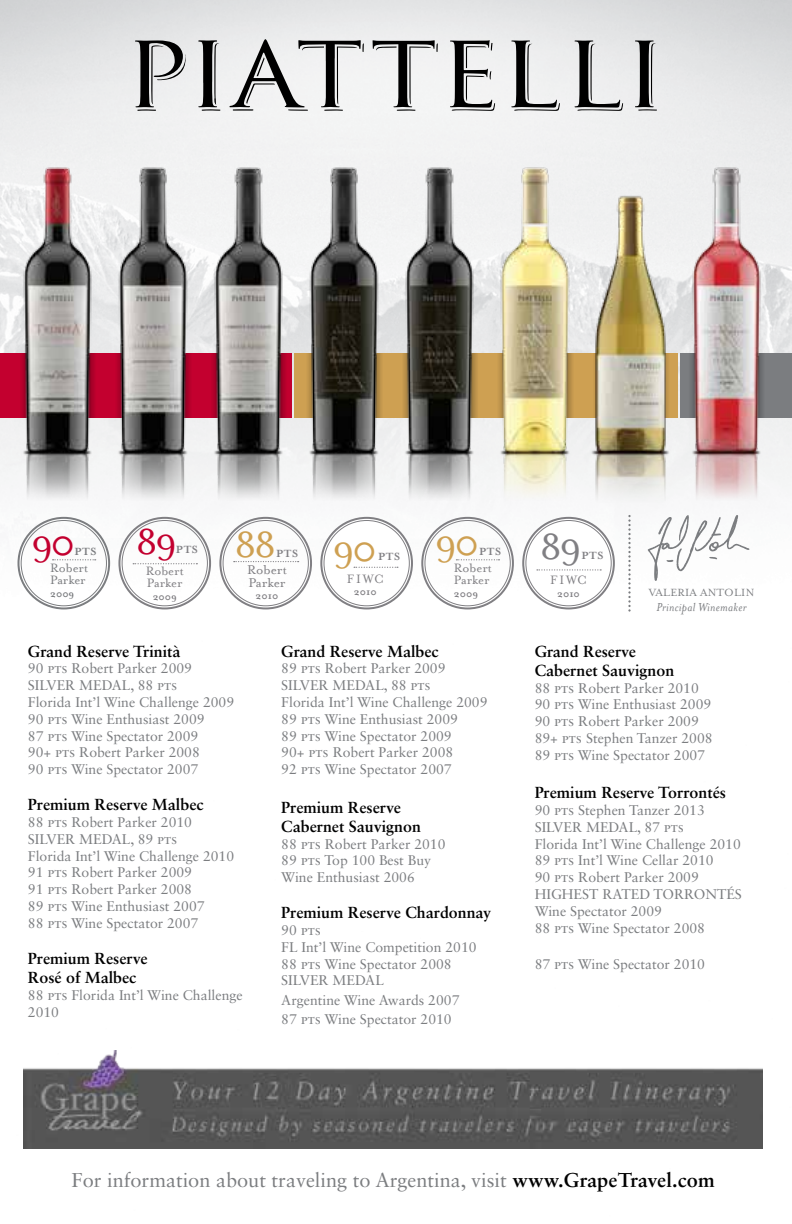
<style>
.page{position:relative;width:792px;height:1224px;background:#fff}
.page>*{position:absolute;margin:0;border:0;box-sizing:border-box;transform-origin:0 0}
.t1{font:41.8px "Mrs Eaves Roman";color:#cea052}
.t2{font:41.8px "Mrs Eaves Roman";color:#c3002f}
.t3{font:41.8px "Mrs Eaves Roman";color:#807f83}
.t4{font:41.4px "Mrs Eaves Roman";color:#c3002f}
.t5{font:20px "Sabon LT Std";color:#7b7d80}
.t6{font:700 16px/19.2px "Sabon LT Std";color:#000}
.t7{font:14.6px/13.2px "Mrs Eaves Roman";color:#807f83}
.t8{font:14px/16.8px "Sabon LT Std";color:#7b7d80}
.t9{font:14px/12px "Mrs Eaves Roman";color:#807f83}
.t10{font:14px/12px "Mrs Eaves Roman";color:#7b7d80}
.t11{font:italic 13.4px "Mrs Eaves";letter-spacing:.02em;color:#7b7d80}
.t12{font:700 12px "Mrs Eaves";letter-spacing:.05em;color:#807f83}
.t13{font:12px "Mrs Eaves Roman";letter-spacing:.02em;color:#7b7d80}
.t14{font:700 12px "Mrs Eaves";color:#7b7d80}
.t15{font:700 10.6px "Mrs Eaves";color:#807f83}
.t16{font:700 10.6px "Mrs Eaves";color:#7b7d80}
.s1{font-weight:700;color:#000}
</style>
<div class="page">
<img style="left:0;top:0;width:792px;height:1149px">
<div style="left:681px;top:354px;width:111px;height:64px;background:#7b7d80"></div>
<svg style="left:628px;top:515px;width:3px;height:97px"></svg>
<svg style="left:648px;top:515px;width:102px;height:66px"></svg>
<img style="left:587px;top:163px;width:87px;height:344px">
<img style="left:396px;top:163px;width:87px;height:344px">
<img style="left:301px;top:163px;width:95px;height:344px">
<img style="left:483px;top:163px;width:104px;height:344px">
<img style="left:674px;top:163px;width:104px;height:344px">
<img style="left:205px;top:163px;width:96px;height:344px">
<img style="left:110px;top:163px;width:95px;height:344px">
<img style="left:5px;top:163px;width:105px;height:344px">
<div style="left:18px;top:517px;width:92px;height:92px;border:2px solid #7b7d80;border-radius:50%"></div>
<svg style="left:53px;top:559px;width:43px;height:1px"></svg>
<div style="left:118px;top:517px;width:93px;height:92px;border:2px solid #807f83;border-radius:50%"></div>
<svg style="left:133px;top:563px;width:64px;height:1px"></svg>
<div style="left:322px;top:519px;width:89px;height:88px;background:#fff;border-radius:50%"></div>
<div style="left:320px;top:517px;width:93px;height:92px;border:2px solid #807f83;border-radius:50%"></div>
<svg style="left:354px;top:567px;width:44px;height:1px"></svg>
<div style="left:421px;top:517px;width:93px;height:92px;border:2px solid #807f83;border-radius:50%"></div>
<svg style="left:456px;top:559px;width:44px;height:1px"></svg>
<div style="left:524px;top:519px;width:89px;height:88px;background:#fff;border-radius:50%"></div>
<div style="left:522px;top:517px;width:93px;height:92px;border:2px solid #807f83;border-radius:50%"></div>
<svg style="left:537px;top:569px;width:64px;height:2px"></svg>
<div style="left:219px;top:517px;width:93px;height:92px;border:2px solid #807f83;border-radius:50%"></div>
<svg style="left:234px;top:561px;width:65px;height:1px"></svg>
<svg style="left:450px;top:40px;width:45px;height:71px"></svg>
<svg style="left:135px;top:40px;width:55px;height:71px"></svg>
<svg style="left:511px;top:40px;width:49px;height:71px"></svg>
<svg style="left:635px;top:40px;width:22px;height:71px;background:#7e7e7f"></svg>
<svg style="left:373px;top:40px;width:65px;height:71px"></svg>
<svg style="left:575px;top:40px;width:48px;height:71px;background:#b0b0b1"></svg>
<svg style="left:198px;top:40px;width:22px;height:71px"></svg>
<svg style="left:229px;top:39px;width:135px;height:72px"></svg>
<img style="left:24px;top:1050px;width:739px;height:98px">
<h1 class="t2" style="left:31px;top:520px;width:46px">90</h1>
<p class="t14" style="left:74px;top:544px;width:24px">PTS</p>
<p class="t10" style="left:50px;top:562px;width:40px">Robert<br>Parker</p>
<p class="t16" style="left:50px;top:588px;width:26px">2009</p>
<h2 class="t4" style="left:136px;top:519px;width:43px">89</h2>
<p class="t12" style="left:176px;top:543px;width:24px">PTS</p>
<p class="t9" style="left:146px;top:565px;width:40px">Robert<br>Parker</p>
<p class="t15" style="left:153px;top:591px;width:26px">2009</p>
<h1 class="t1" style="left:235px;top:522px;width:43px">88</h1>
<p class="t12" style="left:276px;top:546px;width:24px">PTS</p>
<p class="t7" style="left:247px;top:563px;width:41px">Robert<br>Parker</p>
<p class="t15" style="left:256px;top:590px;width:24px">2010</p>
<h1 class="t1" style="left:333px;top:526px;width:46px">90</h1>
<p class="t12" style="left:378px;top:550px;width:24px">PTS</p>
<p class="t9" style="left:347px;top:573px;width:38px">FIWC</p>
<p class="t15" style="left:354px;top:586px;width:24px">2010</p>
<h1 class="t1" style="left:435px;top:520px;width:46px">90</h1>
<p class="t12" style="left:479px;top:544px;width:24px">PTS</p>
<p class="t9" style="left:454px;top:562px;width:40px">Robert<br>Parker</p>
<p class="t15" style="left:454px;top:588px;width:26px">2009</p>
<h1 class="t3" style="left:540px;top:524px;width:43px">89</h1>
<p class="t12" style="left:581px;top:548px;width:24px">PTS</p>
<p class="t9" style="left:550px;top:574px;width:38px">FIWC</p>
<p class="t15" style="left:557px;top:588px;width:24px">2010</p>
<p class="t13" style="left:649px;top:586px;width:107px">VALERIA ANTOLIN</p>
<p class="t11" style="left:656px;top:600px;width:92px">Principal Winemaker</p>
<p class="t6" style="left:28px;top:641px;width:154px">Grand Reserve Trinità</p>
<p class="t8" style="left:28px;top:660px;width:208px">90 pts Robert Parker 2009<br>SILVER MEDAL, 88 pts<br>Florida Int’l Wine Challenge 2009<br>90 pts Wine Enthusiast 2009<br>87 pts Wine Spectator 2009<br>90+ pts Robert Parker 2008<br>90 pts Wine Spectator 2007</p>
<p class="t6" style="left:28px;top:795px;width:177px">Premium Reserve Malbec</p>
<p class="t8" style="left:28px;top:814px;width:208px">88 pts Robert Parker 2010<br>SILVER MEDAL, 89 pts<br>Florida Int’l Wine Challenge 2010<br>91 pts Robert Parker 2009<br>91 pts Robert Parker 2008<br>89 pts Wine Enthusiast 2007<br>88 pts Wine Spectator 2007</p>
<p class="t6" style="left:28px;top:948px;width:121px">Premium Reserve<br>Rosé of Malbec</p>
<p class="t8" style="left:28px;top:986px;width:216px">88 pts Florida Int’l Wine Challenge<br>2010</p>
<p class="t6" style="left:281px;top:641px;width:159px">Grand Reserve Malbec</p>
<p class="t8" style="left:281px;top:660px;width:208px">89 pts Robert Parker 2009<br>SILVER MEDAL, 88 pts<br>Florida Int’l Wine Challenge 2009<br>89 pts Wine Enthusiast 2009<br>89 pts Wine Spectator 2009<br>90+ pts Robert Parker 2008<br>92 pts Wine Spectator 2007</p>
<p class="t6" style="left:281px;top:797px;width:141px">Premium Reserve<br>Cabernet Sauvignon</p>
<p class="t8" style="left:281px;top:835px;width:166px">88 pts Robert Parker 2010<br>89 pts Top 100 Best Buy<br>Wine Enthusiast 2006</p>
<p class="t6" style="left:281px;top:903px;width:211px">Premium Reserve Chardonnay</p>
<p class="t8" style="left:281px;top:922px;width:197px">90 pts<br>FL Int’l Wine Competition 2010<br>88 pts Wine Spectator 2008<br>SILVER MEDAL</p>
<p class="t8" style="left:281px;top:990px;width:180px;line-height:19.2px">Argentine Wine Awards 2007<br>87 pts Wine Spectator 2010</p>
<p class="t6" style="left:535px;top:641px;width:141px">Grand Reserve<br>Cabernet Sauvignon</p>
<p class="t8" style="left:535px;top:679px;width:179px">88 pts Robert Parker 2010<br>90 pts Wine Enthusiast 2009<br>90 pts Robert Parker 2009<br>89+ pts Stephen Tanzer 2008<br>89 pts Wine Spectator 2007</p>
<p class="t6" style="left:535px;top:783px;width:193px">Premium Reserve Torrontés</p>
<p class="t8" style="left:535px;top:802px;width:209px">90 pts Stephen Tanzer 2013<br>SILVER MEDAL, 87 pts<br>Florida Int’l Wine Challenge 2010<br>89 pts Int’l Wine Cellar 2010<br>90 pts Robert Parker 2009<br>HIGHEST RATED TORRONTÉS<br>Wine Spectator 2009<br>88 pts Wine Spectator 2008</p>
<p class="t8" style="left:535px;top:955px;width:172px">87 pts Wine Spectator 2010</p>
<h3 class="t5" style="left:72px;top:1168px;width:645px">For information about traveling to Argentina, visit <span class="s1">www.GrapeTravel.com</span></h3>
</div>
